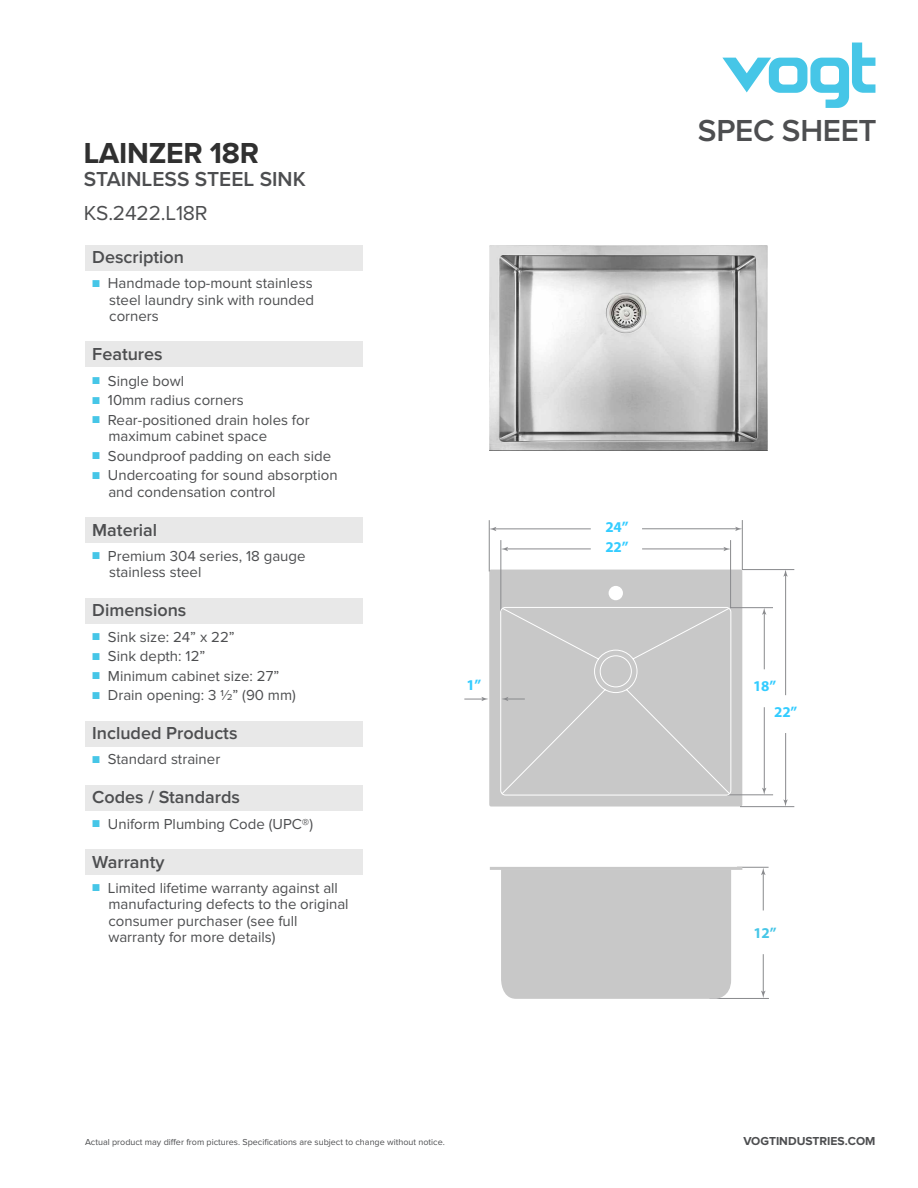
<style>
.page{position:relative;width:918px;height:1188px;background:#fff}
.page>*{position:absolute;margin:0;border:0;box-sizing:border-box;transform-origin:0 0}
.t1{font:600 31.5px "Proxima Nova";letter-spacing:-.01em;color:#4d4e50}
.t2{font:700 30px "Proxima Nova";letter-spacing:-.01em;color:#303030}
.t3{font:600 21px "Proxima Nova";color:#4d4e50}
.t4{font:21px "Proxima Nova";letter-spacing:-.01em;color:#4d4e50}
.t5{font:600 18px "Proxima Nova";color:#4d4e50}
.t6{font:15px/16.5px "Proxima Nova";color:#4d4e50}
.t7{font:700 15px "Myriad Pro";letter-spacing:-.01em;color:#3cf}
.t8{font:700 15px "Myriad Pro";color:#46c6e7}
.t9{font:700 12px "Proxima Nova";color:#4d4e50}
.t10{font:9px "Proxima Nova";color:#4d4e50}
.s1{font-size:12px;color:#46c6e7}
</style>
<div class="page">
<div style="left:85px;top:245px;width:278px;height:26px;background:#e8e8e8"></div>
<div style="left:85px;top:341px;width:278px;height:26px;background:#e8e8e8"></div>
<div style="left:85px;top:517px;width:278px;height:26px;background:#e8e8e8"></div>
<div style="left:85px;top:598px;width:278px;height:25px;background:#e8e8e8"></div>
<div style="left:85px;top:721px;width:278px;height:25px;background:#e8e8e8"></div>
<div style="left:85px;top:785px;width:278px;height:25px;background:#e8e8e8"></div>
<div style="left:85px;top:849px;width:278px;height:26px;background:#e8e8e8"></div>
<svg style="left:722px;top:43px;width:153px;height:65px"></svg>
<img style="left:490px;top:245px;width:278px;height:206px">
<svg style="left:464px;top:520px;width:331px;height:287px"></svg>
<hr style="left:785px;top:733px;width:1px;height:69px;background:#898a8d">
<svg style="left:783px;top:799px;width:5px;height:8px"></svg>
<hr style="left:785px;top:572px;width:1px;height:123px;background:#898a8d">
<svg style="left:783px;top:570px;width:5px;height:7px"></svg>
<svg style="left:481px;top:527px;width:293px;height:268px"></svg>
<div style="left:500px;top:607px;width:231px;height:188px;border:1px solid #fff;border-radius:5px"></div>
<div style="left:609px;top:586px;width:14px;height:14px;background:#fff;border-radius:50%"></div>
<svg style="left:761px;top:868px;width:5px;height:7px"></svg>
<svg style="left:761px;top:991px;width:5px;height:7px"></svg>
<hr style="left:737px;top:867px;width:32px;height:1px;background:#898a8d">
<hr style="left:709px;top:998px;width:60px;height:1px;background:#898a8d">
<hr style="left:763px;top:871px;width:1px;height:39px;background:#898a8d">
<hr style="left:763px;top:954px;width:1px;height:40px;background:#898a8d">
<div style="left:501px;top:870px;width:230px;height:129px;background:#c8c8c8"></div>
<hr style="left:490px;top:867px;width:252px;height:3px;background:#c8c8c8">
<h2 class="t2" style="left:84px;top:139px;width:177px">LAINZER 18R</h2>
<h3 class="t3" style="left:84px;top:167px;width:223px">STAINLESS STEEL SINK</h3>
<h3 class="t4" style="left:84px;top:201px;width:125px">KS.2422.L18R</h3>
<p class="t5" style="left:92px;top:247px;width:93px">Description</p>
<p class="t6" style="left:109px;top:275px;width:207px;text-align:justify;text-indent:-17px"><span class="s1">■</span> Handmade top-mount stainless steel laundry sink with rounded corners</p>
<p class="t5" style="left:92px;top:344px;width:72px">Features</p>
<p class="t6" style="left:92px;top:373px;width:93px"><span class="s1">■</span> Single bowl</p>
<p class="t6" style="left:92px;top:392px;width:153px"><span class="s1">■</span> 10mm radius corners</p>
<p class="t6" style="left:108px;top:412px;width:203px;text-indent:-16px"><span class="s1">■</span> Rear-positioned drain holes for maximum cabinet space</p>
<p class="t6" style="left:92px;top:448px;width:240px"><span class="s1">■</span> Soundproof padding on each side</p>
<p class="t6" style="left:108px;top:467px;width:231px;text-indent:-16px"><span class="s1">■</span> Undercoating for sound absorption and condensation control</p>
<p class="t5" style="left:92px;top:519px;width:67px">Material</p>
<p class="t6" style="left:109px;top:548px;width:198px;text-indent:-17px"><span class="s1">■</span> Premium 304 series, 18 gauge stainless steel</p>
<p class="t5" style="left:92px;top:600px;width:96px">Dimensions</p>
<p class="t6" style="left:92px;top:629px;width:144px"><span class="s1">■</span> Sink size: 24” x 22”</p>
<p class="t6" style="left:92px;top:648px;width:115px"><span class="s1">■</span> Sink depth: 12”</p>
<p class="t6" style="left:92px;top:668px;width:189px"><span class="s1">■</span> Minimum cabinet size: 27”</p>
<p class="t6" style="left:92px;top:687px;width:205px"><span class="s1">■</span> Drain opening: 3 ½” (90 mm)</p>
<p class="t5" style="left:92px;top:723px;width:147px">Included Products</p>
<p class="t6" style="left:92px;top:751px;width:130px"><span class="s1">■</span> Standard strainer</p>
<p class="t5" style="left:92px;top:787px;width:149px">Codes / Standards</p>
<p class="t6" style="left:92px;top:816px;width:222px"><span class="s1">■</span> Uniform Plumbing Code (UPC®)</p>
<p class="t5" style="left:92px;top:851px;width:74px">Warranty</p>
<p class="t6" style="left:108px;top:880px;width:242px;text-indent:-16px"><span class="s1">■</span> Limited lifetime warranty against all manufacturing defects to the original consumer purchaser (see full warranty for more details)</p>
<p class="t7" style="left:466px;top:675px;width:16px">1”</p>
<h1 class="t1" style="left:698px;top:113px;width:180px">SPEC SHEET</h1>
<p class="t7" style="left:605px;top:517px;width:25px">24”</p>
<p class="t7" style="left:605px;top:537px;width:25px">22”</p>
<p class="t7" style="left:753px;top:676px;width:25px">18”</p>
<p class="t7" style="left:774px;top:702px;width:25px">22”</p>
<p class="t8" style="left:753px;top:923px;width:25px">12”</p>
<p class="t10" style="left:85px;top:1137px;width:361px">Actual product may differ from pictures. Specifications are subject to change without notice.</p>
<p class="t9" style="left:743px;top:1136px;width:134px">VOGTINDUSTRIES.COM</p>
</div>
